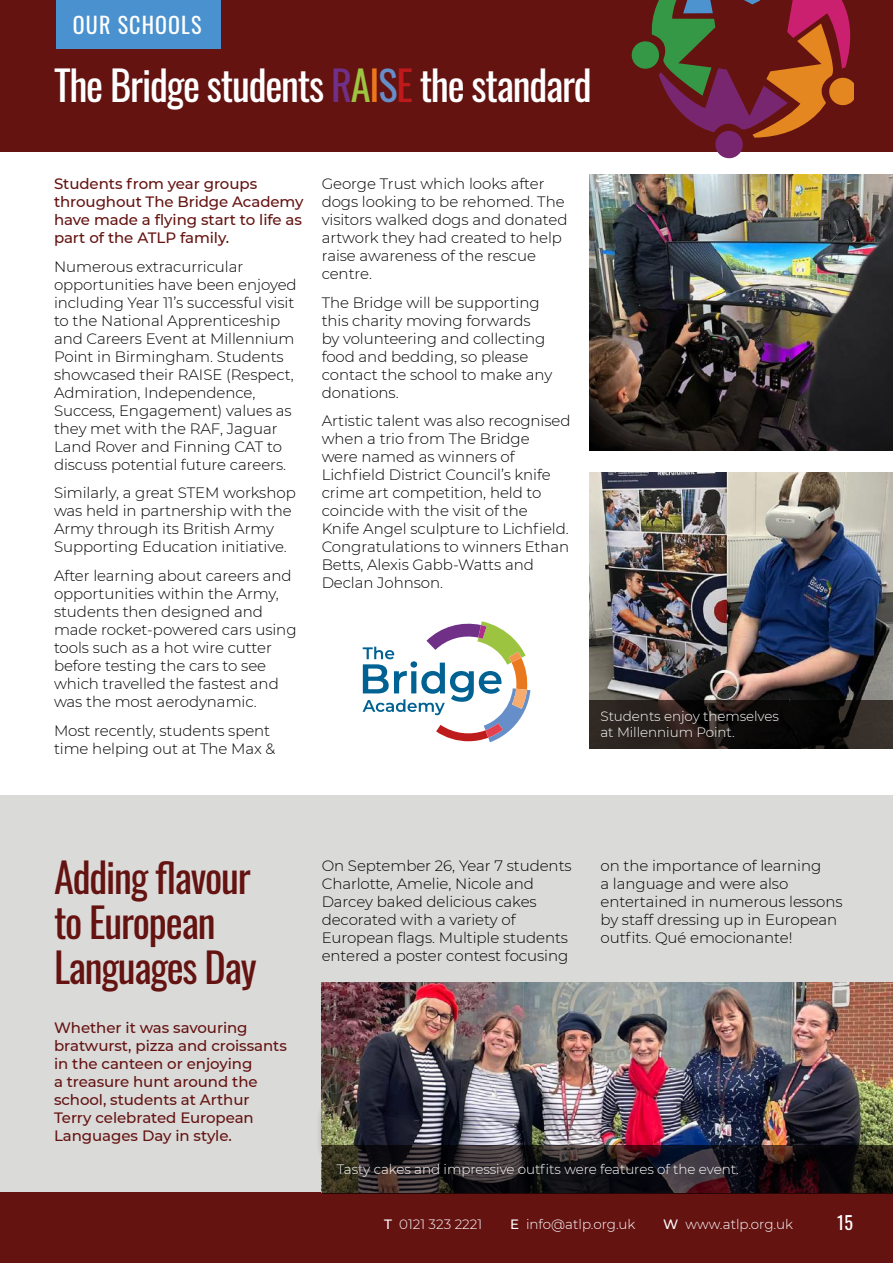
<style>
.page{position:relative;width:893px;height:1263px;background:#fff}
.page>*{position:absolute;margin:0;border:0;box-sizing:border-box;transform-origin:0 0}
.t1{font:40.5px/45px "Oswald";letter-spacing:-.03em;color:#641311}
.t2{font:40.5px "Oswald";letter-spacing:-.03em;color:#fff}
.t3{font:22.05px "Oswald";letter-spacing:.05em;color:#fff}
.t4{font:18px "Oswald";color:#fff}
.t5{font:300 15px/18px "Montserrat";letter-spacing:-.005em;color:#000}
.t6{font:500 15px/18px "Montserrat";letter-spacing:-.005em;color:#641311}
.t7{font:300 13.5px/16.2px "Montserrat";letter-spacing:-.005em;color:#fff}
.s1{color:#702f88}
.s2{color:#9cc540}
.s3{color:#eb791c}
.s4{color:#668fc9}
.s5{color:#be1a1b}
.s6{font-weight:500}
</style>
<div class="page">
<div style="left:0;top:796px;width:893px;height:467px;background:#dadad9"></div>
<div style="left:0;top:0;width:893px;height:152px;background:#641311"></div>
<div style="left:56px;top:0;width:165px;height:48px;background:#4a92cf"></div>
<svg style="left:363px;top:621px;width:167px;height:121px"></svg>
<img style="left:589px;top:472px;width:304px;height:228px">
<img style="left:589px;top:174px;width:304px;height:276px">
<svg style="left:631px;top:0;width:222px;height:159px"></svg>
<div style="left:0;top:1193px;width:893px;height:70px;background:#641311"></div>
<svg style="left:589px;top:700px;width:304px;height:48px;background:#1e1916"></svg>
<div style="left:315px;top:1096px;width:177px;height:72px;background:#000;opacity:.33"></div>
<img style="left:322px;top:982px;width:571px;height:164px">
<svg style="left:322px;top:1146px;width:571px;height:48px;background:#231b1d"></svg>
<h2 class="t3" style="left:73px;top:5px;width:130px">OUR SCHOOLS</h2>
<h1 class="t2" style="left:54px;top:50px;width:539px">The Bridge students <span class="s1">R</span><span class="s2">A</span><span class="s3">I</span><span class="s4">S</span><span class="s5">E</span> the standard</h1>
<p class="t6" style="left:54px;top:174px;width:251px">Students from year groups throughout The Bridge Academy have made a flying start to life as part of the ATLP family.</p>
<p class="t5" style="left:54px;top:257px;width:244px">Numerous extracurricular opportunities have been enjoyed including Year 11’s successful visit to the National Apprenticeship and Careers Event at Millennium<br>Point in Birmingham. Students showcased their RAISE (Respect,<br>Admiration, Independence,<br>Success, Engagement) values as they met with the RAF, Jaguar<br>Land Rover and Finning CAT to discuss potential future careers.</p>
<p class="t5" style="left:54px;top:483px;width:243px">Similarly, a great STEM workshop was held in partnership with the<br>Army through its British Army<br>Supporting Education initiative.</p>
<p class="t5" style="left:54px;top:566px;width:244px">After learning about careers and opportunities within the Army, students then designed and made rocket-powered cars using tools such as a hot wire cutter before testing the cars to see which travelled the fastest and was the most aerodynamic.</p>
<p class="t5" style="left:54px;top:721px;width:223px">Most recently, students spent time helping out at The Max &amp;</p>
<p class="t5" style="left:322px;top:174px;width:247px">George Trust which looks after dogs looking to be rehomed. The visitors walked dogs and donated artwork they had created to help raise awareness of the rescue centre.</p>
<p class="t5" style="left:322px;top:293px;width:232px">The Bridge will be supporting this charity moving forwards<br>by volunteering and collecting food and bedding, so please contact the school to make any donations.</p>
<p class="t5" style="left:322px;top:411px;width:250px">Artistic talent was also recognised when a trio from The Bridge<br>were named as winners of<br>Lichfield District Council’s knife crime art competition, held to coincide with the visit of the<br>Knife Angel sculpture to Lichfield.<br>Congratulations to winners Ethan<br>Betts, Alexis Gabb-Watts and<br>Declan Johnson.</p>
<p class="t7" style="left:600px;top:707px;width:180px">Students enjoy themselves at Millennium Point.</p>
<h1 class="t1" style="left:54px;top:851px;width:204px">Adding flavour to European<br>Languages Day</h1>
<p class="t6" style="left:54px;top:1018px;width:234px">Whether it was savouring bratwurst, pizza and croissants in the canteen or enjoying<br>a treasure hunt around the school, students at Arthur<br>Terry celebrated European<br>Languages Day in style.</p>
<p class="t5" style="left:322px;top:856px;width:252px">On September 26, Year 7 students<br>Charlotte, Amelie, Nicole and<br>Darcey baked delicious cakes decorated with a variety of<br>European flags. Multiple students entered a poster contest focusing</p>
<p class="t5" style="left:600px;top:856px;width:244px">on the importance of learning<br>a language and were also entertained in numerous lessons by staff dressing up in European outfits. Qué emocionante!</p>
<p class="t7" style="left:337px;top:1160px;width:404px">Tasty cakes and impressive outfits were features of the event.</p>
<p class="t7" style="left:384px;top:1216px;width:99px"><span class="s6">T</span> 0121 323 2221</p>
<p class="t7" style="left:510px;top:1216px;width:127px"><span class="s6">E</span> info@atlp.org.uk</p>
<p class="t7" style="left:663px;top:1216px;width:131px"><span class="s6">W</span> www.atlp.org.uk</p>
<p class="t4" style="left:837px;top:1207px;width:17px">15</p>
</div>
